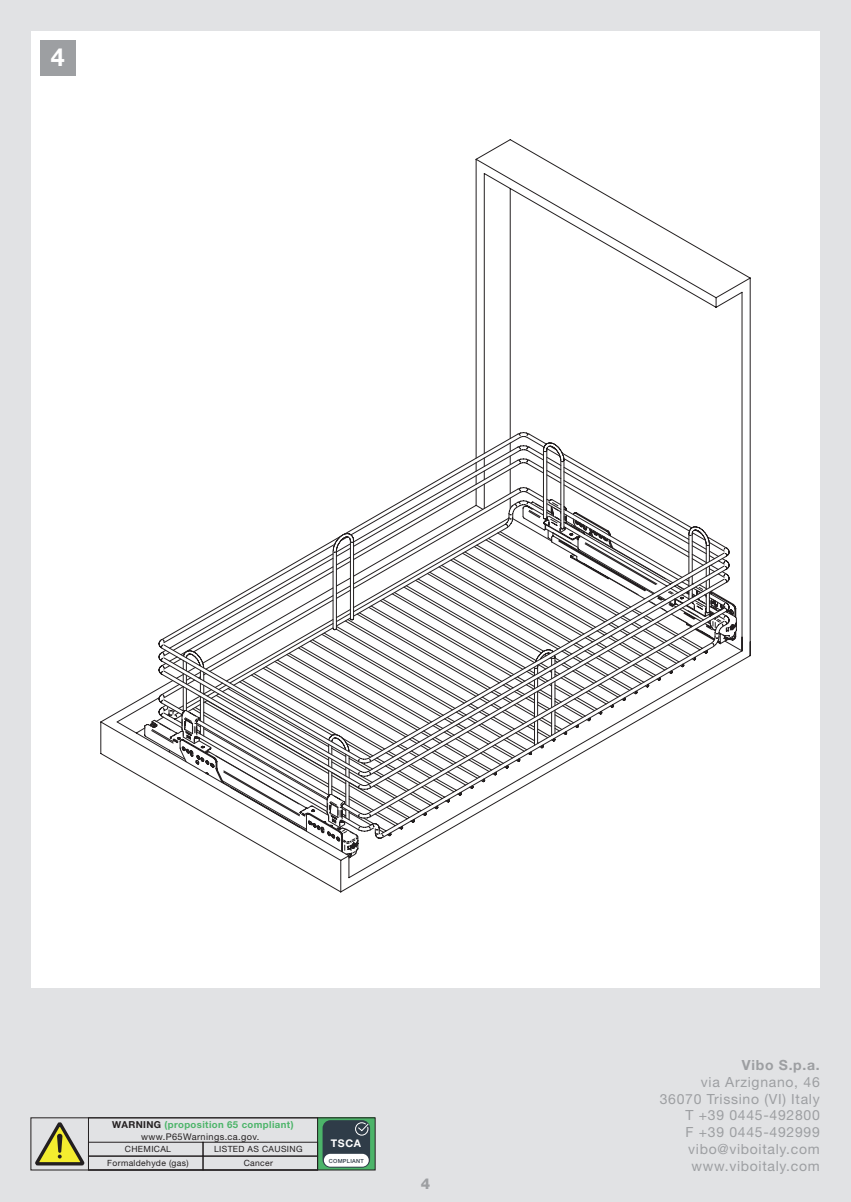
<style>
.page{position:relative;width:851px;height:1202px;background:#fff}
.page>*{position:absolute;margin:0;border:0;box-sizing:border-box;transform-origin:0 0}
.t1{font:700 25px "Helvetica Neue LT Pro";color:#fff}
.t2{font:800 15px "Helvetica Neue LT Pro";color:#9d9fa2}
.t3{font:14px/16.8px "Helvetica Neue LT Std";letter-spacing:.05em;color:#9d9fa2;text-align:right}
.t4{font:700 14px "Helvetica Neue LT Std";color:#9d9fa2}
.t5{font:700 10.6px "Helvetica Neue LT Std";color:#fff}
.t6{font:700 9.6px "Helvetica Neue LT Std";letter-spacing:.04em;color:#4cb469}
.t7{font:9.2px "Helvetica Neue LT Std";letter-spacing:.04em;color:#231f20}
.t8{font:8.6px "Helvetica Neue LT Std";letter-spacing:.04em;color:#231f20}
.t9{font:500 5.6px "Helvetica Neue LT Std";letter-spacing:.04em;color:#2f3c48}
.s1{color:#231f20}
</style>
<div class="page">
<div style="left:0;top:0;width:850px;height:1202px;background:#e1e2e4"></div>
<div style="left:317px;top:1118px;width:58px;height:52px;background:#4cb469"></div>
<div style="left:88px;top:1142px;width:115px;height:14px;border:1px solid #231f20"></div>
<div style="left:88px;top:1156px;width:115px;height:14px;border:1px solid #231f20"></div>
<div style="left:203px;top:1142px;width:115px;height:14px;border:1px solid #231f20"></div>
<div style="left:203px;top:1156px;width:115px;height:14px;border:1px solid #231f20"></div>
<svg style="left:35px;top:1122px;width:50px;height:44px"></svg>
<div style="left:322px;top:1120px;width:48px;height:48px;background:#2f3c48;border-radius:8px"></div>
<div style="left:324px;top:1154px;width:45px;height:13px;background:#fff;border-radius:6px"></div>
<svg style="left:355px;top:1122px;width:14px;height:14px"></svg>
<div style="left:88px;top:1117px;width:230px;height:53px;border:1px solid #231f20"></div>
<div style="left:31px;top:31px;width:788px;height:957px;background:#fff"></div>
<div style="left:40px;top:40px;width:36px;height:36px;background:#9d9fa2"></div>
<svg style="left:283px;top:139px;width:468px;height:754px"></svg>
<svg style="left:283px;top:433px;width:446px;height:9px"></svg>
<svg style="left:100px;top:442px;width:642px;height:415px"></svg>
<h1 class="t1" style="left:51px;top:42px;width:15px">4</h1>
<p class="t6" style="left:112px;top:1119px;width:183px"><span class="s1">WARNING</span> (proposition 65 compliant)</p>
<p class="t7" style="left:141px;top:1131px;width:120px">www.P65Warnings.ca.gov.</p>
<p class="t8" style="left:125px;top:1144px;width:48px">CHEMICAL</p>
<p class="t8" style="left:214px;top:1144px;width:90px">LISTED AS CAUSING</p>
<p class="t8" style="left:107px;top:1158px;width:83px">Formaldehyde (gas)</p>
<p class="t8" style="left:244px;top:1158px;width:31px">Cancer</p>
<p class="t9" style="left:329px;top:1157px;width:36px">COMPLIANT</p>
<p class="t5" style="left:331px;top:1137px;width:32px">TSCA</p>
<p class="t2" style="left:420px;top:1175px;width:11px">4</p>
<p class="t4" style="left:741px;top:1056px;width:79px">Vibo S.p.a.</p>
<p class="t3" style="left:659px;top:1073px;width:161px">via Arzignano, 46<br>36070 Trissino (VI) Italy<br>T +39 0445-492800<br>F +39 0445-492999 vibo@viboitaly.com www.viboitaly.com</p>
</div>
